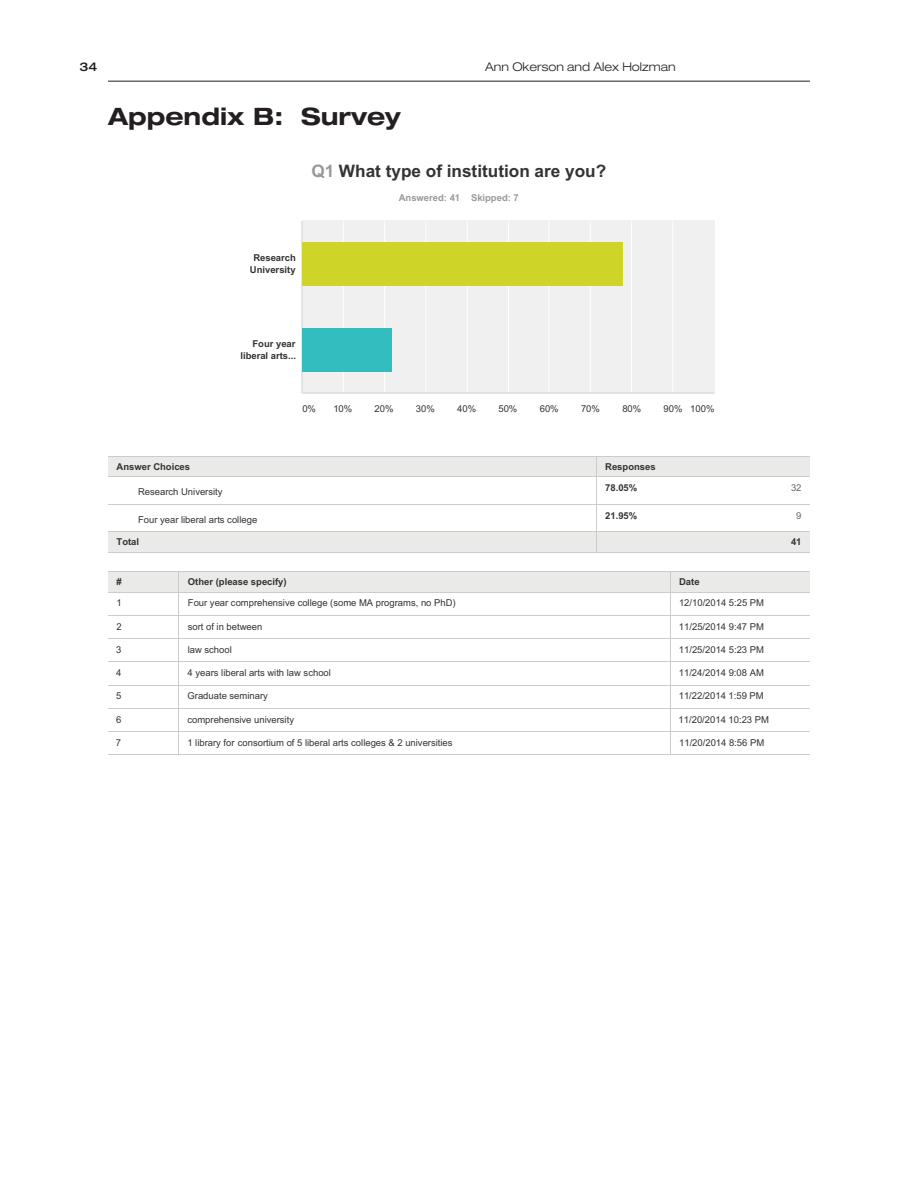
<style>
.page{position:relative;width:918px;height:1188px;background:#fff}
.page>*{position:absolute;margin:0;border:0;box-sizing:border-box;transform-origin:0 0}
.R-Head__Appendix_sta{font:700 expanded 24px "Helvetica Neue LT Std";color:#231f20}
.t1{font:700 17.25px "Arial";color:#333}
.t2{font:15.6px "Times New Roman";color:#000}
.t3{font:300 expanded 12px "Helvetica Neue LT Std";color:#231f20}
.t4{font:500 expanded 12px "Helvetica Neue LT Std";color:#231f20}
.t5{font:9.45px "Arial";color:#333}
.t6{font:700 9.45px/11.2px "Arial";color:#333;text-align:center}
.t7{font:700 9.45px "Arial";color:#999}
.t8{font:9.45px "Arial";color:#666}
.s1{color:#999}
</style>
<div class="page">
<hr style="left:108px;top:81px;width:702px;height:1px;background:#231f20">
<div style="left:108px;top:456px;width:488px;height:20px;background:#eaeae8"></div>
<div style="left:596px;top:456px;width:214px;height:20px;background:#eaeae8"></div>
<div style="left:108px;top:532px;width:488px;height:20px;background:#eaeae8"></div>
<div style="left:596px;top:532px;width:214px;height:20px;background:#eaeae8"></div>
<hr style="left:108px;top:456px;width:489px;height:1px;background:#ccc">
<hr style="left:596px;top:456px;width:214px;height:1px;background:#ccc">
<hr style="left:108px;top:476px;width:489px;height:1px;background:#ccc">
<hr style="left:596px;top:476px;width:214px;height:1px;background:#ccc">
<hr style="left:108px;top:552px;width:489px;height:1px;background:#ccc">
<hr style="left:596px;top:552px;width:214px;height:1px;background:#ccc">
<hr style="left:108px;top:504px;width:489px;height:1px;background:#ccc">
<hr style="left:596px;top:504px;width:214px;height:1px;background:#ccc">
<hr style="left:108px;top:532px;width:489px;height:1px;background:#ccc">
<hr style="left:596px;top:532px;width:214px;height:1px;background:#ccc">
<svg style="left:596px;top:457px;width:1px;height:95px"></svg>
<svg style="left:108px;top:571px;width:702px;height:184px"></svg>
<div style="left:302px;top:221px;width:413px;height:172px;background:#f0f0f0"></div>
<hr style="left:343px;top:221px;width:1px;height:172px;background:#fff">
<hr style="left:384px;top:221px;width:1px;height:172px;background:#fff">
<hr style="left:425px;top:221px;width:1px;height:172px;background:#fff">
<hr style="left:467px;top:221px;width:1px;height:172px;background:#fff">
<hr style="left:508px;top:221px;width:1px;height:172px;background:#fff">
<hr style="left:548px;top:221px;width:1px;height:172px;background:#fff">
<hr style="left:590px;top:221px;width:1px;height:172px;background:#fff">
<hr style="left:631px;top:221px;width:1px;height:172px;background:#fff">
<hr style="left:672px;top:221px;width:1px;height:172px;background:#fff">
<hr style="left:302px;top:221px;width:1px;height:172px;background:#ccc">
<hr style="left:302px;top:392px;width:413px;height:2px;background:#dedede">
<div style="left:302px;top:242px;width:321px;height:43px;background:#ced428"></div>
<div style="left:302px;top:328px;width:90px;height:44px;background:#33bdbf"></div>
<p class="t4" style="left:80px;top:59px;width:19px">34</p>
<p class="t3" style="left:485px;top:60px;width:192px">Ann Okerson and Alex Holzman</p>
<p class="R-Head__Appendix_sta" style="left:108px;top:102px;width:294px">Appendix B: Survey</p>
<p class="t2" style="left:116px;top:117px;width:166px">Library Publishing Survey</p>
<p class="t1" style="left:311px;top:165px;width:296px"><span class="s1">Q1</span> What type of institution are you?</p>
<p class="t7" style="left:399px;top:194px;width:122px">Answered: 41 Skipped: 7</p>
<p class="t6" style="left:250px;top:253px;width:48px">Research<br>University</p>
<p class="t6" style="left:240px;top:339px;width:57px;text-align:right">Four year liberal arts...</p>
<p class="t5" style="left:302px;top:405px;width:15px">0%</p>
<p class="t5" style="left:333px;top:405px;width:20px">10%</p>
<p class="t5" style="left:375px;top:405px;width:20px">20%</p>
<p class="t5" style="left:416px;top:405px;width:20px">30%</p>
<p class="t5" style="left:457px;top:405px;width:20px">40%</p>
<p class="t5" style="left:498px;top:405px;width:20px">50%</p>
<p class="t5" style="left:540px;top:405px;width:20px">60%</p>
<p class="t5" style="left:581px;top:405px;width:20px">70%</p>
<p class="t5" style="left:622px;top:405px;width:20px">80%</p>
<p class="t5" style="left:664px;top:405px;width:52px">90% 100%</p>
<p class="t6" style="left:117px;top:462px;width:75px">Answer Choices</p>
<p class="t6" style="left:605px;top:462px;width:52px">Responses</p>
<p class="t5" style="left:138px;top:489px;width:86px">Research University</p>
<p class="t5" style="left:138px;top:516px;width:121px">Four year liberal arts college</p>
<p class="t6" style="left:605px;top:483px;width:34px">78.05%</p>
<p class="t8" style="left:791px;top:484px;width:12px">32</p>
<p class="t6" style="left:605px;top:511px;width:34px">21.95%</p>
<p class="t8" style="left:796px;top:512px;width:7px">9</p>
<p class="t6" style="left:117px;top:537px;width:24px">Total</p>
<p class="t6" style="left:791px;top:537px;width:12px">41</p>
<p class="t6" style="left:117px;top:577px;width:7px">#</p>
<p class="t6" style="left:188px;top:577px;width:100px">Other (please specify)</p>
<p class="t6" style="left:679px;top:577px;width:22px">Date</p>
<p class="t5" style="left:117px;top:599px;width:7px">1</p>
<p class="t5" style="left:188px;top:599px;width:269px">Four year comprehensive college (some MA programs, no PhD)</p>
<p class="t5" style="left:679px;top:599px;width:87px">12/10/2014 5:25 PM</p>
<p class="t5" style="left:116px;top:623px;width:7px">2</p>
<p class="t5" style="left:188px;top:623px;width:76px">sort of in between</p>
<p class="t5" style="left:679px;top:623px;width:87px">11/25/2014 9:47 PM</p>
<p class="t5" style="left:116px;top:646px;width:7px">3</p>
<p class="t5" style="left:188px;top:646px;width:46px">law school</p>
<p class="t5" style="left:679px;top:646px;width:87px">11/25/2014 5:23 PM</p>
<p class="t5" style="left:116px;top:669px;width:7px">4</p>
<p class="t5" style="left:188px;top:669px;width:145px">4 years liberal arts with law school</p>
<p class="t5" style="left:679px;top:669px;width:87px">11/24/2014 9:08 AM</p>
<p class="t5" style="left:116px;top:692px;width:7px">5</p>
<p class="t5" style="left:188px;top:692px;width:82px">Graduate seminary</p>
<p class="t5" style="left:679px;top:692px;width:87px">11/22/2014 1:59 PM</p>
<p class="t5" style="left:116px;top:716px;width:7px">6</p>
<p class="t5" style="left:187px;top:716px;width:108px">comprehensive university</p>
<p class="t5" style="left:679px;top:716px;width:92px">11/20/2014 10:23 PM</p>
<p class="t5" style="left:116px;top:739px;width:7px">7</p>
<p class="t5" style="left:187px;top:739px;width:267px">1 library for consortium of 5 liberal arts colleges &amp; 2 universities</p>
<p class="t5" style="left:679px;top:739px;width:87px">11/20/2014 8:56 PM</p>
</div>
